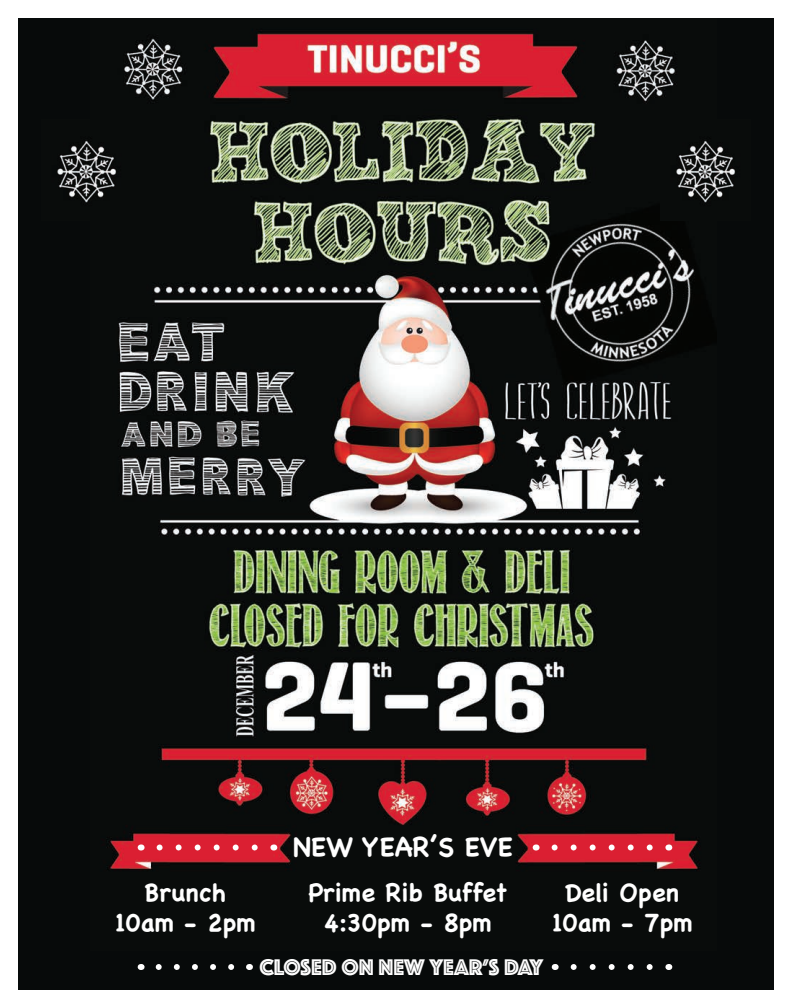
<style>
.page{position:relative;width:792px;height:1008px;background:#fff}
.page>*{position:absolute;margin:0;border:0;box-sizing:border-box;transform-origin:0 0}
.t1{font:700 27px "Chalkboard";letter-spacing:-.01em;color:#fff}
.t2{font:700 25px/30px "Chalkboard";color:#fff;text-align:center}
.t3{font:23.5px "Phosphate Inline";color:#fff}
</style>
<div class="page">
<div style="left:18px;top:18px;width:756px;height:972px;background:#070a0a"></div>
<img style="left:108px;top:30px;width:592px;height:841px">
<img style="left:57px;top:120px;width:74px;height:100px">
<img style="left:660px;top:120px;width:75px;height:100px">
<svg style="left:160px;top:844px;width:104px;height:6px"></svg>
<svg style="left:159px;top:964px;width:76px;height:6px"></svg>
<svg style="left:555px;top:844px;width:104px;height:6px"></svg>
<svg style="left:574px;top:964px;width:79px;height:6px"></svg>
<p class="t1" style="left:293px;top:831px;width:221px">NEW YEAR’S EVE</p>
<p class="t2" style="left:115px;top:878px;width:142px">Brunch<br>10am - 2pm</p>
<p class="t2" style="left:308px;top:878px;width:200px">Prime Rib Buffet<br>4:30pm - 8pm</p>
<p class="t2" style="left:552px;top:878px;width:142px">Deli Open<br>10am - 7pm</p>
<p class="t3" style="left:259px;top:950px;width:285px">CLOSED ON NEW YEAR’S DAY</p>
</div>
